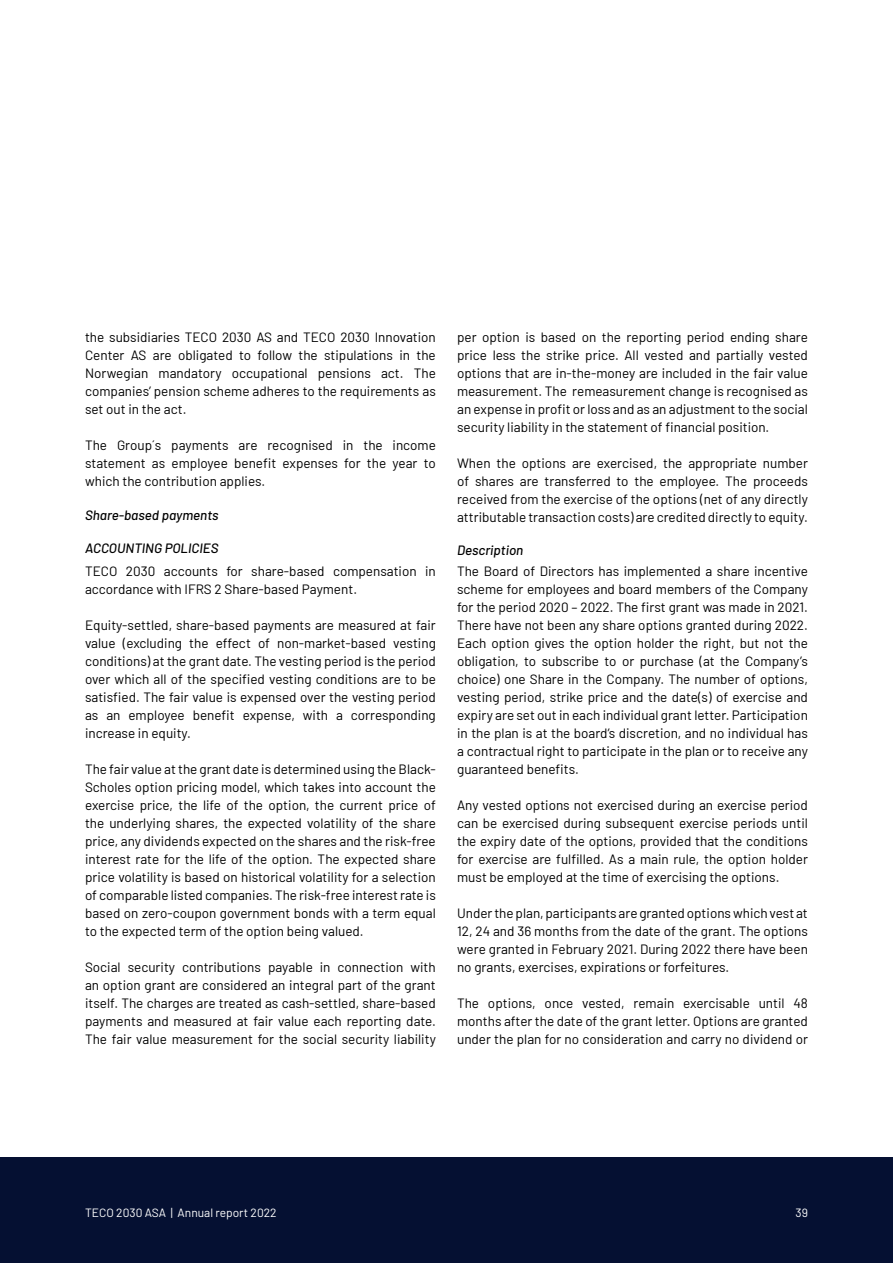
<style>
.page{position:relative;width:893px;height:1263px;background:#fff}
.page>*{position:absolute;margin:0;border:0;box-sizing:border-box;transform-origin:0 0}
.t1{font:13.5px/18px "Barlow";color:#000;text-align:justify}
.t2{font:italic 500 13.5px "Barlow";color:#000}
.t3{font:12px "Barlow";color:#fff}
</style>
<div class="page">
<div style="left:0;top:1157px;width:893px;height:106px;background:#051032"></div>
<p class="t1" style="left:85px;top:327px;width:352px">the subsidiaries TECO 2030 AS and TECO 2030 Innovation Center AS are obligated to follow the stipulations in the Norwegian mandatory occupational pensions act. The companies’ pension scheme adheres to the requirements as set out in the act.</p>
<p class="t1" style="left:85px;top:435px;width:352px">The Group´s payments are recognised in the income statement as employee benefit expenses for the year to which the contribution applies.</p>
<p class="t2" style="left:85px;top:505px;width:135px">Share-based payments</p>
<p class="t2" style="left:85px;top:538px;width:135px">ACCOUNTING POLICIES</p>
<p class="t1" style="left:85px;top:561px;width:352px">TECO 2030 accounts for share-based compensation in accordance with IFRS 2 Share-based Payment.</p>
<p class="t1" style="left:85px;top:615px;width:352px">Equity-settled, share-based payments are measured at fair value (excluding the effect of non-market-based vesting conditions) at the grant date. The vesting period is the period over which all of the specified vesting conditions are to be satisfied. The fair value is expensed over the vesting period as an employee benefit expense, with a corresponding increase in equity.</p>
<p class="t1" style="left:85px;top:759px;width:352px">The fair value at the grant date is determined using the Black-Scholes option pricing model, which takes into account the exercise price, the life of the option, the current price of the underlying shares, the expected volatility of the share price, any dividends expected on the shares and the risk-free interest rate for the life of the option. The expected share price volatility is based on historical volatility for a selection of comparable listed companies. The risk-free interest rate is based on zero-coupon government bonds with a term equal to the expected term of the option being valued.</p>
<p class="t1" style="left:85px;top:957px;width:352px">Social security contributions payable in connection with an option grant are considered an integral part of the grant itself. The charges are treated as cash-settled, share-based payments and measured at fair value each reporting date.<br>The fair value measurement for the social security liability</p>
<p class="t1" style="left:457px;top:327px;width:352px">per option is based on the reporting period ending share price less the strike price. All vested and partially vested options that are in-the-money are included in the fair value measurement. The remeasurement change is recognised as an expense in profit or loss and as an adjustment to the social security liability in the statement of financial position.</p>
<p class="t1" style="left:457px;top:453px;width:352px">When the options are exercised, the appropriate number of shares are transferred to the employee. The proceeds received from the exercise of the options (net of any directly attributable transaction costs) are credited directly to equity.</p>
<p class="t2" style="left:457px;top:541px;width:68px">Description</p>
<p class="t1" style="left:457px;top:561px;width:352px">The Board of Directors has implemented a share incentive scheme for employees and board members of the Company for the period 2020 – 2022. The first grant was made in 2021.<br>There have not been any share options granted during 2022.<br>Each option gives the option holder the right, but not the obligation, to subscribe to or purchase (at the Company’s choice) one Share in the Company. The number of options, vesting period, strike price and the date(s) of exercise and expiry are set out in each individual grant letter. Participation in the plan is at the board’s discretion, and no individual has a contractual right to participate in the plan or to receive any guaranteed benefits.</p>
<p class="t1" style="left:457px;top:795px;width:352px">Any vested options not exercised during an exercise period can be exercised during subsequent exercise periods until the expiry date of the options, provided that the conditions for exercise are fulfilled. As a main rule, the option holder must be employed at the time of exercising the options.</p>
<p class="t1" style="left:457px;top:903px;width:352px">Under the plan, participants are granted options which vest at 12, 24 and 36 months from the date of the grant. The options were granted in February 2021. During 2022 there have been no grants, exercises, expirations or forfeitures.</p>
<p class="t1" style="left:457px;top:993px;width:352px">The options, once vested, remain exercisable until 48 months after the date of the grant letter. Options are granted under the plan for no consideration and carry no dividend or</p>
<p class="t3" style="left:85px;top:1203px;width:193px">TECO 2030 ASA | Annual report 2022</p>
<p class="t3" style="left:795px;top:1203px;width:14px">39</p>
</div>
